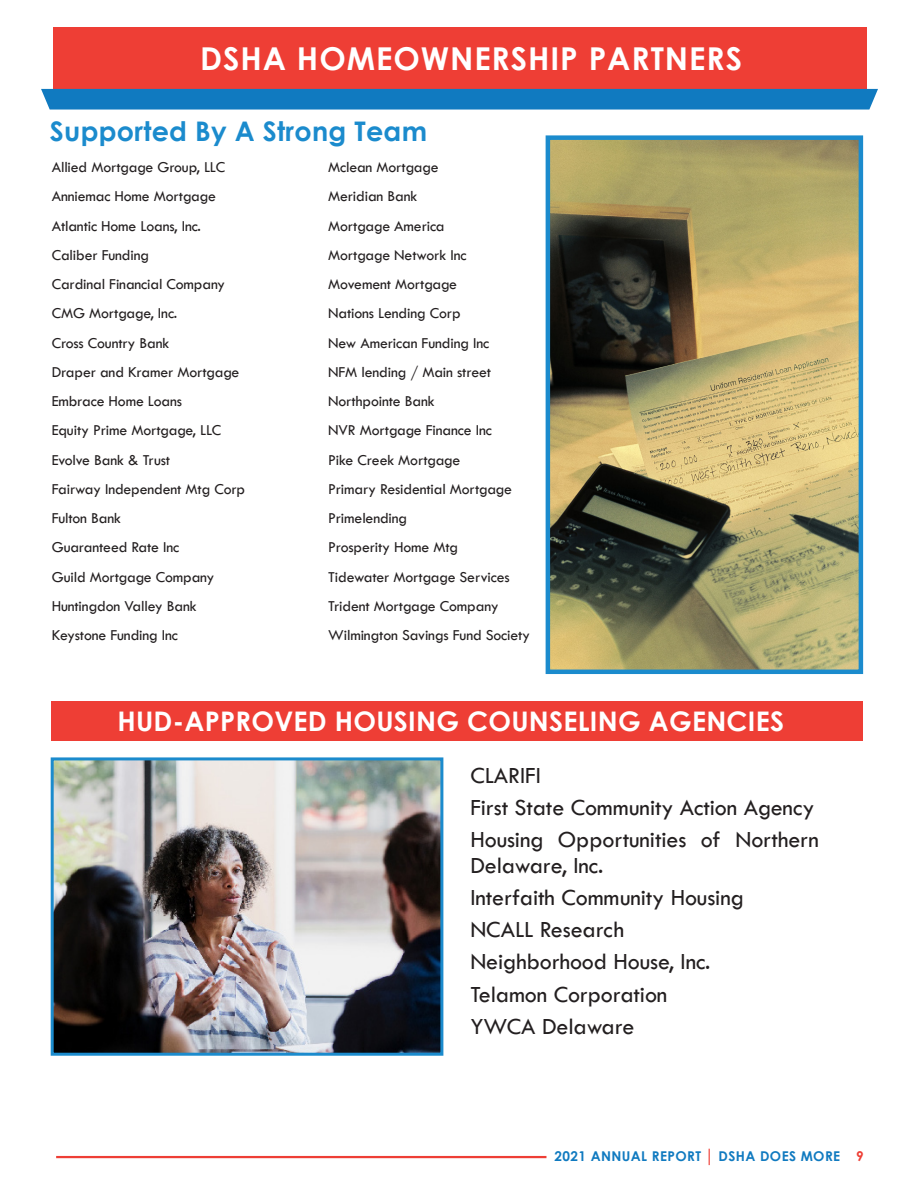
<style>
.page{position:relative;width:918px;height:1188px;background:#fff}
.page>*{position:absolute;margin:0;border:0;box-sizing:border-box;transform-origin:0 0}
.t1{font:700 31.5px "Century Gothic";letter-spacing:.03em;color:#fff}
.Sub_Head{font:700 27px "Century Gothic";letter-spacing:.01em;color:#fff}
.Sub_head_blue{font:700 27px "Century Gothic";letter-spacing:.01em;color:#1b8bcd}
.t2{font:24px/25.5px "Tw Cen";letter-spacing:-.005em;color:#231f20}
.t3{font:15.75px "Tw Cen";letter-spacing:-.01em;color:#231f20}
.t4{font:700 13.5px "Century Gothic";letter-spacing:.03em;color:#107ac0}
.s1{color:#ee3e35}
</style>
<div class="page">
<div style="left:53px;top:27px;width:813px;height:72px;background:#ee3e35"></div>
<div style="left:41px;top:89px;width:837px;height:21px;background:#107ac0"></div>
<hr style="left:56px;top:1156px;width:490px;height:2px;background:#ee3e35">
<div style="left:52px;top:701px;width:811px;height:40px;background:#ee3e35"></div>
<img style="left:55px;top:761px;width:384px;height:291px">
<div style="left:51px;top:757px;width:392px;height:299px;border:3px solid #1b8bcd"></div>
<img style="left:551px;top:140px;width:307px;height:529px">
<div style="left:546px;top:135px;width:317px;height:539px;border:4px solid #1b8bcd"></div>
<p class="t1" style="left:200px;top:35px;width:543px">DSHA HOMEOWNERSHIP PARTNERS</p>
<p class="Sub_head_blue" style="left:50px;top:111px;width:379px">Supported By A Strong Team</p>
<p class="t3" style="left:52px;top:158px;width:175px">Allied Mortgage Group, LLC</p>
<p class="t3" style="left:52px;top:187px;width:166px">Anniemac Home Mortgage</p>
<p class="t3" style="left:52px;top:216px;width:151px">Atlantic Home Loans, Inc.</p>
<p class="t3" style="left:52px;top:245px;width:99px">Caliber Funding</p>
<p class="t3" style="left:52px;top:275px;width:175px">Cardinal Financial Company</p>
<p class="t3" style="left:52px;top:304px;width:127px">CMG Mortgage, Inc.</p>
<p class="t3" style="left:52px;top:333px;width:119px">Cross Country Bank</p>
<p class="t3" style="left:52px;top:362px;width:189px">Draper and Kramer Mortgage</p>
<p class="t3" style="left:52px;top:392px;width:132px">Embrace Home Loans</p>
<p class="t3" style="left:52px;top:421px;width:171px">Equity Prime Mortgage, LLC</p>
<p class="t3" style="left:52px;top:450px;width:120px">Evolve Bank &amp; Trust</p>
<p class="t3" style="left:52px;top:479px;width:195px">Fairway Independent Mtg Corp</p>
<p class="t3" style="left:52px;top:509px;width:71px">Fulton Bank</p>
<p class="t3" style="left:52px;top:538px;width:129px">Guaranteed Rate Inc</p>
<p class="t3" style="left:52px;top:567px;width:164px">Guild Mortgage Company</p>
<p class="t3" style="left:52px;top:596px;width:146px">Huntingdon Valley Bank</p>
<p class="t3" style="left:52px;top:626px;width:128px">Keystone Funding Inc</p>
<p class="t3" style="left:328px;top:158px;width:112px">Mclean Mortgage</p>
<p class="t3" style="left:328px;top:187px;width:91px">Meridian Bank</p>
<p class="t3" style="left:328px;top:216px;width:118px">Mortgage America</p>
<p class="t3" style="left:328px;top:245px;width:140px">Mortgage Network Inc</p>
<p class="t3" style="left:328px;top:275px;width:131px">Movement Mortgage</p>
<p class="t3" style="left:328px;top:304px;width:134px">Nations Lending Corp</p>
<p class="t3" style="left:328px;top:333px;width:163px">New American Funding Inc</p>
<p class="t3" style="left:328px;top:362px;width:164px">NFM lending / Main street</p>
<p class="t3" style="left:328px;top:392px;width:108px">Northpointe Bank</p>
<p class="t3" style="left:328px;top:421px;width:165px">NVR Mortgage Finance Inc</p>
<p class="t3" style="left:328px;top:450px;width:134px">Pike Creek Mortgage</p>
<p class="t3" style="left:328px;top:479px;width:185px">Primary Residential Mortgage</p>
<p class="t3" style="left:328px;top:509px;width:81px">Primelending</p>
<p class="t3" style="left:328px;top:538px;width:132px">Prosperity Home Mtg</p>
<p class="t3" style="left:328px;top:567px;width:183px">Tidewater Mortgage Services</p>
<p class="t3" style="left:328px;top:596px;width:172px">Trident Mortgage Company</p>
<p class="t3" style="left:328px;top:626px;width:203px">Wilmington Savings Fund Society</p>
<p class="Sub_Head" style="left:117px;top:701px;width:668px">HUD-APPROVED HOUSING COUNSELING AGENCIES</p>
<p class="t2" style="left:470px;top:762px;width:72px">CLARIFI</p>
<p class="t2" style="left:470px;top:794px;width:345px">First State Community Action Agency</p>
<p class="t2" style="left:470px;top:827px;width:350px">Housing Opportunities of Northern<br>Delaware, Inc.</p>
<p class="t2" style="left:470px;top:884px;width:275px">Interfaith Community Housing</p>
<p class="t2" style="left:470px;top:917px;width:155px">NCALL Research</p>
<p class="t2" style="left:470px;top:949px;width:242px">Neighborhood House, Inc.</p>
<p class="t2" style="left:470px;top:981px;width:199px">Telamon Corporation</p>
<p class="t2" style="left:470px;top:1013px;width:166px">YWCA Delaware</p>
<p class="t4" style="left:555px;top:1146px;width:311px">2021 ANNUAL REPORT <span class="s1">│</span> DSHA DOES MORE <span class="s1">9</span></p>
</div>
